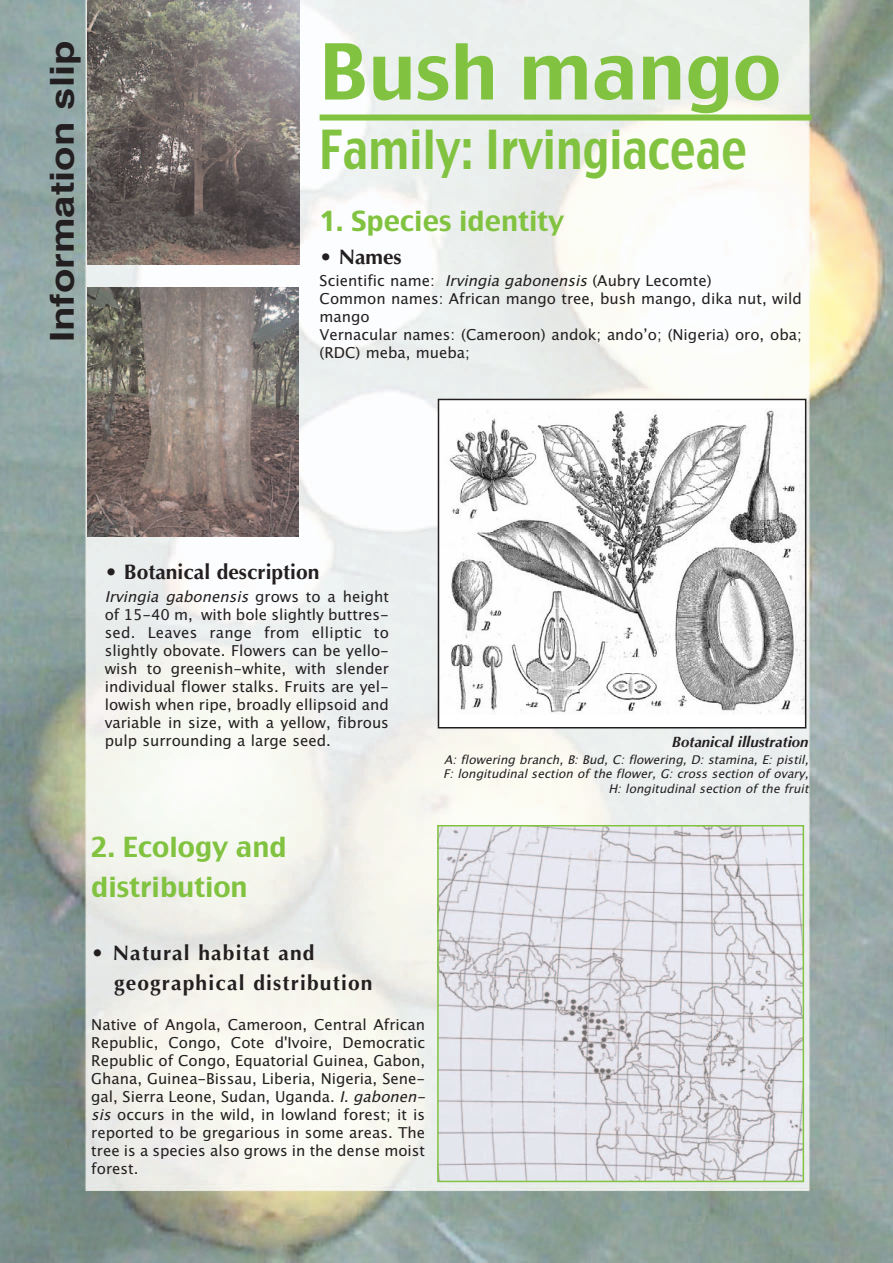
<style>
.page{position:relative;width:893px;height:1263px;background:#fff}
.page>*{position:absolute;margin:0;border:0;box-sizing:border-box;transform-origin:0 0}
.t1{font:75px "Charcoal CY";color:#81c340}
.t2{font:52.5px "Charcoal CY";color:#81c340;scale:.8 1}
.t3{font:700 33px "Helvetica";color:#231f20;scale:1.21 1}
.t4{font:27px/40.5px "Charcoal CY";color:#81c340}
.t5{font:700 21px/30px "Optima";letter-spacing:.055em;color:#231f20}
.t6{font:700 21px "Optima";color:#231f20}
.t7{font:15px/18px "Lucida Grande CE";color:#231f20}
.t8{font:italic 700 15px "Optima";color:#231f20}
.t9{font:italic 12px/14.4px "Lucida Grande CE";color:#231f20;text-align:right}
.s1{font-style:italic}
</style>
<div class="page">
<img style="left:0;top:0;width:893px;height:1263px">
<img style="left:87px;top:287px;width:211px;height:250px">
<img style="left:87px;top:0;width:213px;height:265px">
<div style="left:438px;top:399px;width:368px;height:329px;background:#fff"></div>
<img style="left:449px;top:410px;width:354px;height:304px">
<div style="left:438px;top:399px;width:368px;height:329px;border:2px solid #231f20"></div>
<div style="left:320px;top:115px;width:491px;height:6px;background:#81c340"></div>
<img style="left:440px;top:828px;width:361px;height:351px">
<div style="left:437px;top:825px;width:367px;height:357px;border:2px solid #81c340"></div>
<h3 class="t3" style="left:43px;top:342px;width:251px;rotate:-90deg">Information slip</h3>
<h1 class="t1" style="left:320px;top:30px;width:463px">Bush mango</h1>
<h2 class="t2" style="left:320px;top:120px;width:536px">Family: Irvingiaceae</h2>
<h3 class="t4" style="left:320px;top:202px;width:246px">1. Species identity</h3>
<h3 class="t5" style="left:320px;top:242px;width:84px">• Names</h3>
<p class="t7" style="left:320px;top:272px;width:484px">Scientific name: <span class="s1">Irvingiagabonensis</span>(Aubry Lecomte)<br>Common names: African mango tree, bush mango, dika nut, wild mango<br>Vernacular names: (Cameroon) andok; ando’o; (Nigeria) oro, oba; (RDC) meba, mueba;</p>
<h3 class="t6" style="left:105px;top:560px;width:216px">• Botanical description</h3>
<p class="t7" style="left:105px;top:587px;width:286px;text-align:justify"><span class="s1">Irvingiagabonensis</span> g row s t o a h e i g h t of 15-40 m, with bole slightly buttres&shy;sed. Leaves range from elliptic to slightly obovate. Flowers can be yello&shy;wish to greenish-white, with slender individual flower stalks. Fruits are yel&shy;lowish when ripe, broadly ellipsoid and variable in size, with a yellow, fibrous pulp surrounding a large seed.</p>
<h3 class="t4" style="left:91px;top:827px;width:197px">2. Ecology and distribution</h3>
<h3 class="t5" style="left:114px;top:938px;width:260px;text-indent:-23px">• Natural habitat and geographical distribution</h3>
<p class="t7" style="left:91px;top:1016px;width:342px">Native of Angola, Cameroon, Central African Republic, Congo, Cote d'Ivoire, Democratic Republic of Congo, Equatorial Guinea, Gabon, Ghana, Guinea-Bissau, Liberia, Nigeria, Sene&shy;gal, Sierra Leone, Sudan, Uganda. <span class="s1">I.gabonen&shy;sis</span>occurs in the wild, in lowland forest; it is reported to be gregarious in some areas. The tree is a species also grows in the dense moist forest.</p>
<p class="t8" style="left:672px;top:733px;width:138px">Botanical illustration</p>
<p class="t9" style="left:443px;top:752px;width:372px">A:floweringbranch,B:Bud,C:flowering,D:stamina,E:pistil,<br>F:longitudinalsectionoftheflower,G:crosssectionofovary,<br>H:longitudinalsectionofthefruit</p>
</div>
